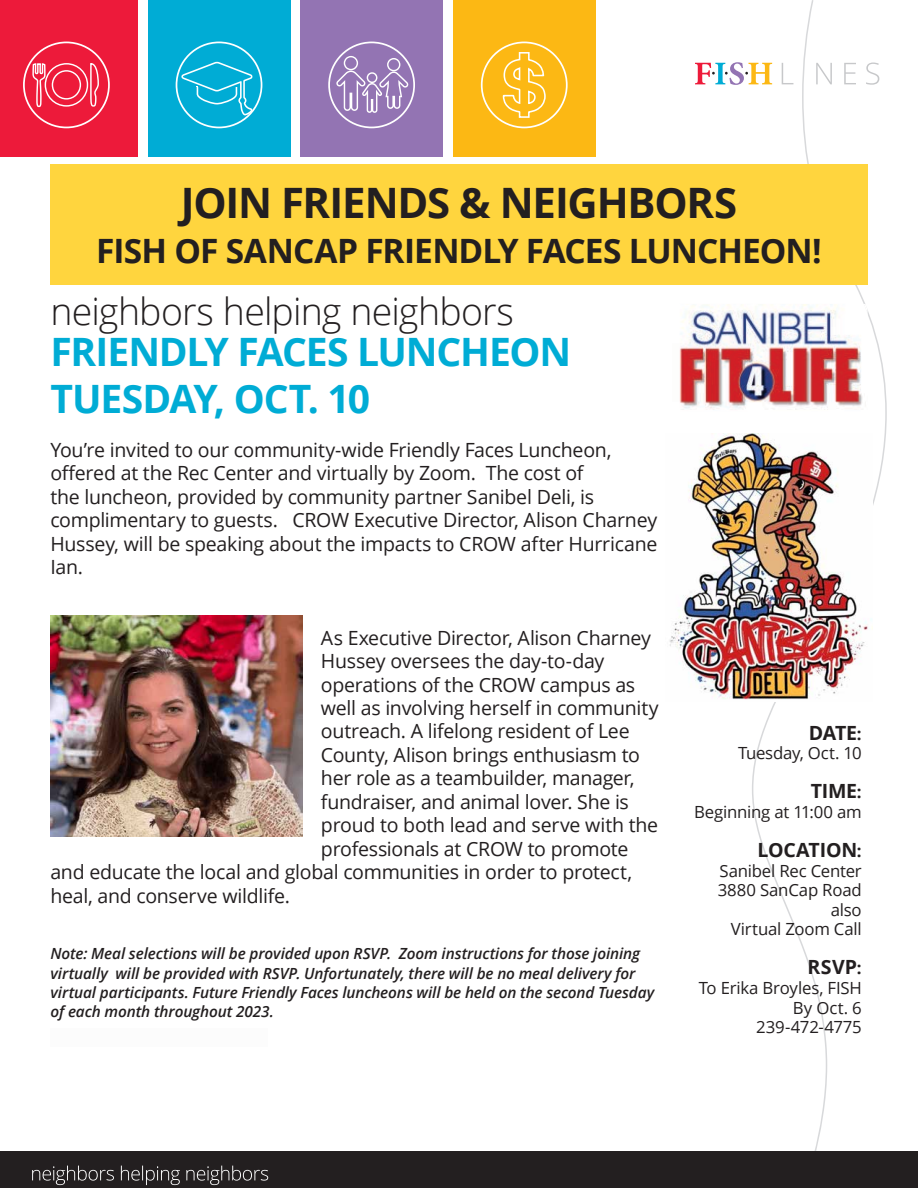
<style>
.page{position:relative;width:918px;height:1188px;background:#fff}
.page>*{position:absolute;margin:0;border:0;box-sizing:border-box;transform-origin:0 0}
.t1{font:700 41.85px "Open Sans";letter-spacing:-.03em;color:#231f20}
.t2{font:700 39.15px/47px "Open Sans";letter-spacing:-.03em;color:#00acd5}
.t3{font:300 37.5px "Open Sans";letter-spacing:-.02em;color:#231f20}
.t4{font:700 33.45px "Open Sans";letter-spacing:-.03em;color:#231f20}
.t5{font:19.5px/23.4px "Open Sans";letter-spacing:-.015em;color:#231f20}
.t6{font:700 19.5px "Open Sans";letter-spacing:-.01em;color:#231f20}
.t7{font:16.8px/19.5px "Open Sans";letter-spacing:-.015em;color:#231f20;text-align:right}
.t8{font:italic 600 15.3px/19.2px "Open Sans";letter-spacing:-.005em;color:#231f20}
.s1{font-size:16.8px}
</style>
<div class="page">
<svg style="left:752px;top:0;width:135px;height:1152px"></svg>
<svg style="left:782px;top:63px;width:11px;height:21px"></svg>
<svg style="left:816px;top:63px;width:16px;height:21px"></svg>
<svg style="left:844px;top:63px;width:12px;height:21px"></svg>
<svg style="left:866px;top:63px;width:13px;height:22px"></svg>
<svg style="left:695px;top:62px;width:77px;height:23px"></svg>
<div style="left:0;top:1152px;width:918px;height:36px;background:#231f20"></div>
<div style="left:0;top:0;width:138px;height:156px;background:#ed1a3a"></div>
<svg style="left:23px;top:42px;width:87px;height:86px"></svg>
<div style="left:148px;top:0;width:142px;height:156px;background:#00acd5"></div>
<svg style="left:176px;top:42px;width:86px;height:86px"></svg>
<div style="left:300px;top:0;width:143px;height:156px;background:#9374b3"></div>
<svg style="left:328px;top:42px;width:87px;height:86px"></svg>
<div style="left:453px;top:0;width:143px;height:156px;background:#fcb814"></div>
<svg style="left:481px;top:42px;width:87px;height:86px"></svg>
<svg style="left:799px;top:1144px;width:5px;height:5px"></svg>
<svg style="left:763px;top:1144px;width:4px;height:5px"></svg>
<div style="left:50px;top:164px;width:818px;height:121px;background:#ffd53e"></div>
<img style="left:679px;top:304px;width:189px;height:107px">
<svg style="left:864px;top:304px;width:4px;height:10px"></svg>
<img style="left:669px;top:434px;width:204px;height:267px">
<img style="left:50px;top:616px;width:252px;height:221px">
<svg style="left:32px;top:1165px;width:237px;height:20px"></svg>
<h1 class="t1" style="left:181px;top:173px;width:558px">JOIN FRIENDS &amp; NEIGHBORS</h1>
<h3 class="t4" style="left:96px;top:227px;width:727px">FISH OF SANCAP FRIENDLY FACES LUNCHEON!</h3>
<h3 class="t3" style="left:50px;top:286px;width:465px">neighbors helping neighbors</h3>
<h2 class="t2" style="left:50px;top:328px;width:522px">FRIENDLY FACES LUNCHEON<br>TUESDAY, OCT. 10</h2>
<p class="t5" style="left:50px;top:438px;width:608px">You’re invited to our community-wide Friendly Faces Luncheon, offered at the Rec Center and virtually by Zoom. The cost of<br>the luncheon, provided by community partner Sanibel Deli, is complimentary to guests. CROW Executive Director, Alison Charney Hussey, will be speaking about the impacts to CROW after Hurricane Ian.</p>
<p class="t5" style="left:321px;top:625px;width:332px">As Executive Director, Alison Charney</p>
<p class="t5" style="left:321px;top:649px;width:285px">Hussey oversees the day-to-day</p>
<p class="t5" style="left:321px;top:672px;width:316px">operations of the CROW campus as</p>
<p class="t5" style="left:321px;top:696px;width:339px">well as involving herself in community</p>
<p class="t5" style="left:321px;top:719px;width:310px">outreach. A lifelong resident of Lee</p>
<p class="t5" style="left:321px;top:743px;width:321px">County, Alison brings enthusiasm to</p>
<p class="t5" style="left:321px;top:766px;width:315px">her role as a teambuilder, manager,</p>
<p class="t5" style="left:321px;top:790px;width:310px">fundraiser, and animal lover. She is</p>
<p class="t5" style="left:321px;top:813px;width:339px">proud to both lead and serve with the</p>
<p class="t5" style="left:321px;top:836px;width:309px">professionals at CROW to promote</p>
<p class="t5" style="left:50px;top:860px;width:583px">and educate the local and global communities in order to protect,</p>
<p class="t5" style="left:50px;top:883px;width:241px">heal, and conserve wildlife.</p>
<p class="t8" style="left:50px;top:944px;width:605px">Note: Meal selections will be provided upon RSVP. Zoom instructions for those joining virtually will be provided with RSVP. Unfortunately, there will be no meal delivery for virtual participants. Future Friendly Faces luncheons will be held on the second Tuesday of each month throughout 2023.</p>
<p class="t6" style="left:809px;top:719px;width:54px">DATE<span class="s1">:</span></p>
<p class="t7" style="left:738px;top:743px;width:125px">Tuesday, Oct. 10</p>
<p class="t6" style="left:811px;top:778px;width:53px">TIME<span class="s1">:</span></p>
<p class="t7" style="left:694px;top:802px;width:169px">Beginning at 11:00 am</p>
<p class="t6" style="left:758px;top:836px;width:106px">LOCATION<span class="s1">:</span></p>
<p class="t7" style="left:718px;top:860px;width:146px">Sanibel Rec Center<br>3880 SanCap Road also<br>Virtual Zoom Call</p>
<p class="t6" style="left:808px;top:954px;width:56px">RSVP<span class="s1">:</span></p>
<p class="t7" style="left:699px;top:978px;width:164px">To Erika Broyles, FISH<br>By Oct. 6<br>239-472-4775</p>
</div>
